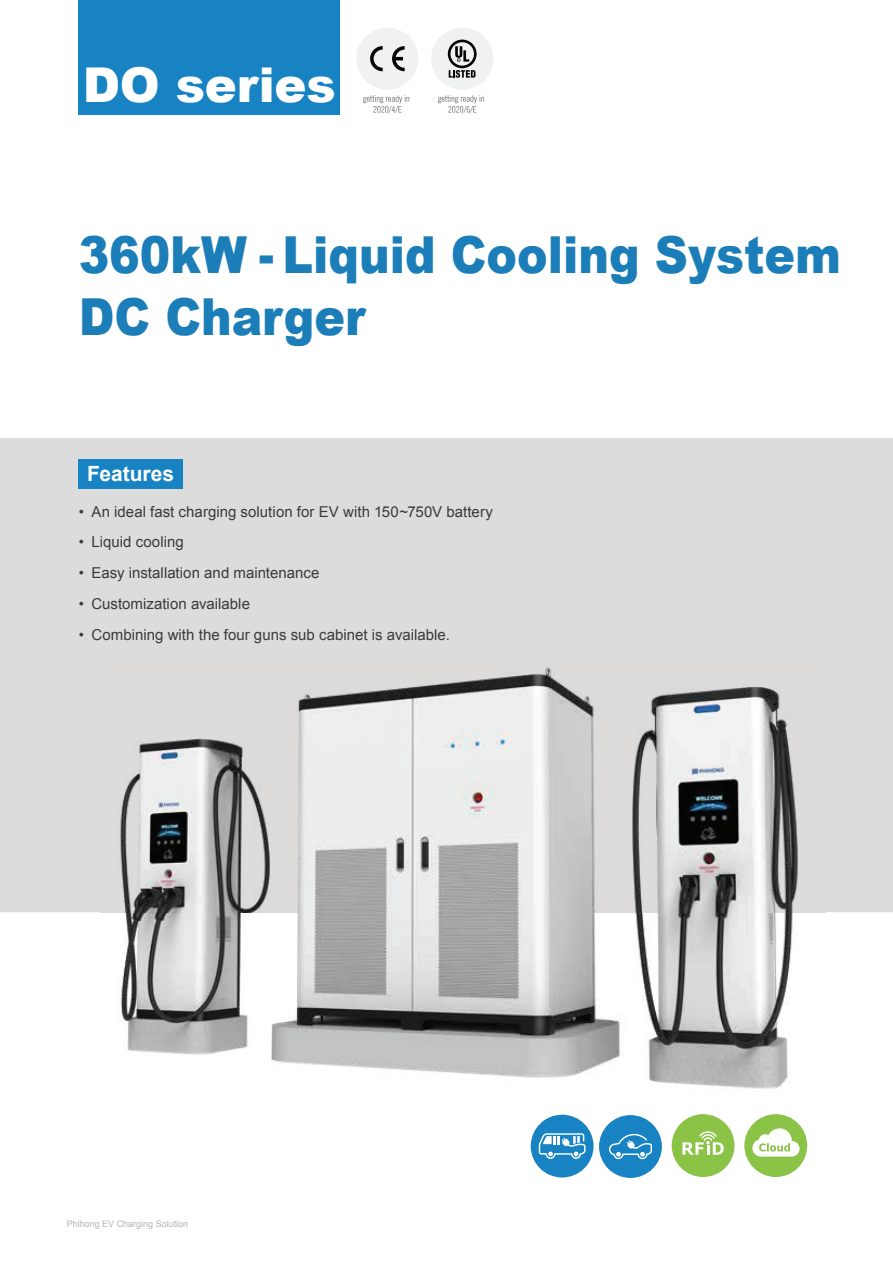
<style>
.page{position:relative;width:893px;height:1263px;background:#fff}
.page>*{position:absolute;margin:0;border:0;box-sizing:border-box;transform-origin:0 0}
.t1{font:900 51px/61.2px "Arial";color:#1c7eb8;scale:.9 1}
.t2{font:900 48px "Arial";letter-spacing:-.005em;color:#fff}
.t3{font:700 21px "Arial";color:#fff}
.t4{font:15px "Arial";color:#3d3a39}
.t5{font:9px "Arial";color:#b4b5b5}
.s1{font-size:18px;color:#727071}
</style>
<div class="page">
<div style="left:79px;top:0;width:261px;height:115px;background:#1783c3"></div>
<div style="left:599px;top:1115px;width:63px;height:63px;background:#1783c3;border-radius:50%"></div>
<div style="left:531px;top:1115px;width:63px;height:62px;background:#1783c3;border-radius:50%"></div>
<div style="left:744px;top:1114px;width:63px;height:63px;background:#8ac346;border-radius:50%"></div>
<svg style="left:752px;top:1128px;width:48px;height:28px"></svg>
<div style="left:672px;top:1114px;width:62px;height:63px;background:#8ac346;border-radius:50%"></div>
<svg style="left:682px;top:1131px;width:42px;height:24px"></svg>
<svg style="left:609px;top:1134px;width:43px;height:25px"></svg>
<svg style="left:539px;top:1133px;width:46px;height:26px"></svg>
<div style="left:0;top:438px;width:893px;height:474px;background:#dcdcdd"></div>
<div style="left:79px;top:459px;width:104px;height:29px;background:#1783c3"></div>
<div style="left:356px;top:28px;width:62px;height:62px;background:#f0f1f1;border-radius:50%"></div>
<svg style="left:392px;top:46px;width:13px;height:25px"></svg>
<svg style="left:370px;top:46px;width:13px;height:25px"></svg>
<div style="left:431px;top:28px;width:62px;height:62px;background:#f0f1f1;border-radius:50%"></div>
<svg style="left:448px;top:40px;width:29px;height:38px"></svg>
<svg style="left:363px;top:95px;width:46px;height:18px"></svg>
<svg style="left:438px;top:95px;width:46px;height:18px"></svg>
<img style="left:100px;top:663px;width:726px;height:426px">
<h2 class="t2" style="left:83px;top:50px;width:254px">DO series</h2>
<h1 class="t1" style="left:79px;top:223px;width:849px">360kW - Liquid Cooling System<br>DC Charger</h1>
<h3 class="t3" style="left:87px;top:460px;width:88px">Features</h3>
<p class="t4" style="left:79px;top:502px;width:416px">• An ideal fast charging solution for EV with 150~750V battery</p>
<p class="t4" style="left:79px;top:532px;width:107px">• Liquid cooling</p>
<p class="t4" style="left:79px;top:563px;width:242px">• Easy installation and maintenance</p>
<p class="t4" style="left:79px;top:594px;width:173px">• Customization available</p>
<p class="t4" style="left:79px;top:625px;width:373px">• Combining with the four guns sub cabinet is available.</p>
<p class="t5" style="left:36px;top:1217px;width:154px"><span class="s1">19</span> Phihong EV Charging Solution</p>
</div>
